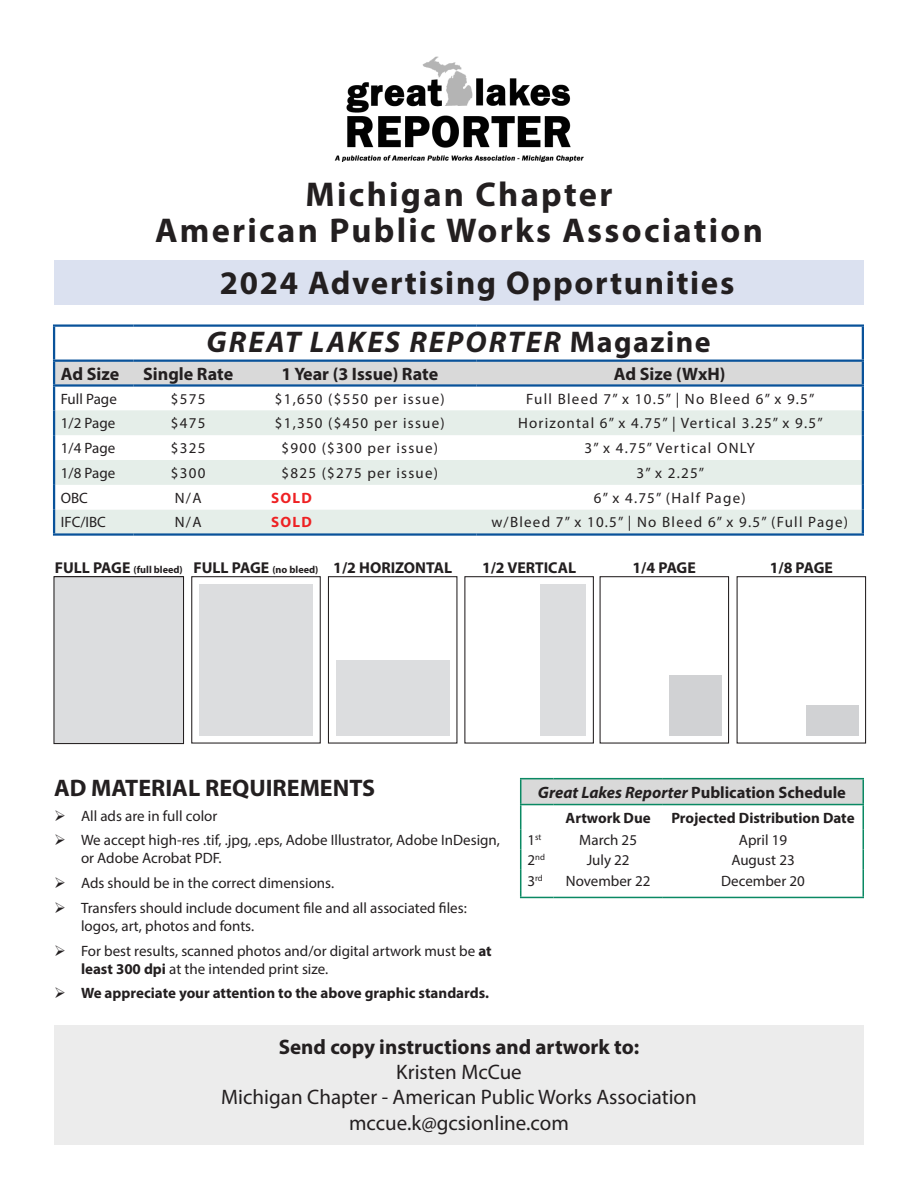
<style>
.page{position:relative;width:918px;height:1188px;background:#fff}
.page>*{position:absolute;margin:0;border:0;box-sizing:border-box;transform-origin:0 0}
.heading_9{font:700 34.5px "Myriad Pro";letter-spacing:.065em;color:#231f20}
.heading_2{font:700 33px "Myriad Pro";letter-spacing:.05em;color:#231f20}
.heading_2-2{font:italic 700 30px "Myriad Pro";letter-spacing:.07em;color:#231f20}
.t1{font:700 24px "Myriad Pro";color:#231f20}
.No_Spacing{font:21px "Myriad Pro";color:#231f20}
.No_Spacing-2{font:700 21px "Myriad Pro";color:#231f20}
.heading_7{font:700 18px "Myriad Pro";color:#231f20}
.heading_1{font:700 16.5px "Myriad Pro";color:#231f20}
.t2{font:700 15.75px "Myriad Pro";color:#231f20}
.t3{font:15px/18px "Myriad Pro";color:#231f20}
.t4{font:15px "Myriad Pro";letter-spacing:.085em;color:#231f20}
.heading_4{font:700 15px "Myriad Pro";color:#231f20}
.t5{font:700 15px "Myriad Pro";letter-spacing:.085em;color:#ee2123}
.t6{font:700 10.2px "Myriad Pro";color:#231f20}
.t7{font:8.7px "Myriad Pro";color:#231f20}
.s1{font-style:normal}
.s2{font-size:15.75px}
.s3{font-weight:700}
.s4{font-style:italic}
.s5{font-size:15px}
</style>
<div class="page">
<div style="left:191px;top:576px;width:130px;height:168px;border:1px solid #231f20"></div>
<div style="left:199px;top:584px;width:114px;height:152px;background:#dcdddf"></div>
<div style="left:328px;top:576px;width:129px;height:168px;border:1px solid #231f20"></div>
<div style="left:336px;top:660px;width:113px;height:76px;background:#dcdddf"></div>
<div style="left:600px;top:576px;width:129px;height:168px;border:1px solid #231f20"></div>
<div style="left:669px;top:675px;width:53px;height:61px;background:#d1d2d4"></div>
<div style="left:806px;top:705px;width:53px;height:31px;background:#d1d2d4"></div>
<div style="left:737px;top:576px;width:129px;height:168px;border:1px solid #231f20"></div>
<div style="left:54px;top:577px;width:130px;height:167px;background:#dcdddf"></div>
<div style="left:53px;top:576px;width:131px;height:168px;border:1px solid #231f20"></div>
<div style="left:464px;top:576px;width:130px;height:168px;border:1px solid #231f20"></div>
<div style="left:541px;top:584px;width:45px;height:152px;background:#dcdddf"></div>
<div style="left:521px;top:779px;width:342px;height:26px;background:#d9d9d9"></div>
<hr style="left:862px;top:779px;width:2px;height:25px;background:#0a8963">
<hr style="left:862px;top:805px;width:2px;height:24px;background:#0a8963">
<hr style="left:862px;top:829px;width:2px;height:21px;background:#0a8963">
<hr style="left:862px;top:850px;width:2px;height:20px;background:#0a8963">
<hr style="left:862px;top:870px;width:2px;height:20px;background:#0a8963">
<svg style="left:520px;top:779px;width:1px;height:118px"></svg>
<svg style="left:862px;top:890px;width:2px;height:7px"></svg>
<hr style="left:520px;top:897px;width:33px;height:1px;background:#0a8963">
<hr style="left:554px;top:897px;width:109px;height:1px;background:#0a8963">
<hr style="left:663px;top:897px;width:201px;height:1px;background:#0a8963">
<hr style="left:520px;top:778px;width:33px;height:1px;background:#0a8963">
<hr style="left:554px;top:778px;width:109px;height:1px;background:#0a8963">
<hr style="left:663px;top:778px;width:201px;height:1px;background:#0a8963">
<hr style="left:520px;top:804px;width:33px;height:1px;background:#0a8963">
<hr style="left:554px;top:804px;width:109px;height:1px;background:#0a8963">
<hr style="left:663px;top:804px;width:201px;height:1px;background:#0a8963">
<div style="left:55px;top:362px;width:807px;height:22px;background:#d9d9d9"></div>
<svg style="left:55px;top:410px;width:807px;height:123px;fill:#e5eee9"></svg>
<hr style="left:53px;top:324px;width:80px;height:3px;background:#09529a">
<hr style="left:53px;top:327px;width:2px;height:33px;background:#09529a">
<hr style="left:133px;top:324px;width:110px;height:3px;background:#09529a">
<hr style="left:243px;top:324px;width:234px;height:3px;background:#09529a">
<hr style="left:477px;top:324px;width:387px;height:3px;background:#09529a">
<hr style="left:53px;top:362px;width:2px;height:22px;background:#09529a">
<hr style="left:53px;top:387px;width:2px;height:23px;background:#09529a">
<hr style="left:53px;top:410px;width:2px;height:25px;background:#09529a">
<hr style="left:53px;top:435px;width:2px;height:25px;background:#09529a">
<hr style="left:53px;top:460px;width:2px;height:25px;background:#09529a">
<hr style="left:53px;top:485px;width:2px;height:25px;background:#09529a">
<hr style="left:53px;top:510px;width:2px;height:23px;background:#09529a">
<hr style="left:862px;top:362px;width:2px;height:22px;background:#09529a">
<hr style="left:862px;top:387px;width:2px;height:23px;background:#09529a">
<hr style="left:862px;top:410px;width:2px;height:25px;background:#09529a">
<hr style="left:862px;top:435px;width:2px;height:25px;background:#09529a">
<hr style="left:862px;top:460px;width:2px;height:25px;background:#09529a">
<hr style="left:862px;top:485px;width:2px;height:25px;background:#09529a">
<hr style="left:862px;top:510px;width:2px;height:23px;background:#09529a">
<hr style="left:862px;top:327px;width:2px;height:33px;background:#09529a">
<hr style="left:53px;top:360px;width:80px;height:2px;background:#09529a">
<hr style="left:133px;top:360px;width:110px;height:2px;background:#09529a">
<hr style="left:243px;top:360px;width:234px;height:2px;background:#09529a">
<hr style="left:477px;top:360px;width:387px;height:2px;background:#09529a">
<hr style="left:53px;top:533px;width:80px;height:3px;background:#09529a">
<hr style="left:133px;top:533px;width:110px;height:3px;background:#09529a">
<hr style="left:243px;top:533px;width:234px;height:3px;background:#09529a">
<hr style="left:477px;top:533px;width:387px;height:3px;background:#09529a">
<hr style="left:53px;top:384px;width:80px;height:3px;background:#09529a">
<hr style="left:133px;top:384px;width:110px;height:3px;background:#09529a">
<hr style="left:243px;top:384px;width:234px;height:3px;background:#09529a">
<hr style="left:477px;top:384px;width:387px;height:3px;background:#09529a">
<img style="left:334px;top:56px;width:250px;height:106px">
<div style="left:54px;top:1026px;width:810px;height:119px;background:#ececec"></div>
<div style="left:54px;top:260px;width:810px;height:45px;background:#dbe1f0"></div>
<p class="heading_9" style="left:305px;top:172px;width:309px">Michigan Chapter</p>
<p class="heading_9" style="left:155px;top:208px;width:609px">American Public Works Association</p>
<p class="heading_2" style="left:220px;top:261px;width:516px">2024 Advertising Opportunities</p>
<p class="heading_2-2" style="left:207px;top:322px;width:506px">GREAT LAKES REPORTER <span class="s1">Magazine</span></p>
<p class="heading_7" style="left:61px;top:362px;width:60px">Ad Size</p>
<p class="heading_7" style="left:143px;top:362px;width:92px">Single Rate</p>
<p class="heading_7" style="left:281px;top:362px;width:158px">1 Year (3 Issue) Rate</p>
<p class="heading_7" style="left:614px;top:362px;width:113px">Ad Size (WxH)</p>
<p class="t3" style="left:61px;top:390px;width:58px">Full Page</p>
<p class="t3" style="left:171px;top:390px;width:36px">$575</p>
<p class="t4" style="left:275px;top:390px;width:171px">$1,650 ($550 per issue)</p>
<p class="t4" style="left:526px;top:390px;width:290px">Full Bleed 7” x 10.5” | No Bleed 6” x 9.5”</p>
<p class="t3" style="left:61px;top:414px;width:56px">1/2 Page</p>
<p class="t3" style="left:171px;top:414px;width:36px">$475</p>
<p class="t4" style="left:275px;top:414px;width:171px">$1,350 ($450 per issue)</p>
<p class="t4" style="left:518px;top:414px;width:306px">Horizontal 6” x 4.75” | Vertical 3.25” x 9.5”</p>
<p class="t3" style="left:61px;top:439px;width:56px">1/4 Page</p>
<p class="t3" style="left:171px;top:439px;width:36px">$325</p>
<p class="t4" style="left:282px;top:439px;width:158px">$900 ($300 per issue)</p>
<p class="t4" style="left:585px;top:439px;width:172px">3” x 4.75” Vertical ONLY</p>
<p class="t3" style="left:61px;top:464px;width:56px">1/8 Page</p>
<p class="t3" style="left:171px;top:464px;width:36px">$300</p>
<p class="t4" style="left:282px;top:464px;width:158px">$825 ($275 per issue)</p>
<p class="t3" style="left:637px;top:464px;width:69px">3” x 2.25”</p>
<p class="t3" style="left:61px;top:489px;width:29px">OBC</p>
<p class="t3" style="left:175px;top:489px;width:28px">N/A</p>
<p class="t5" style="left:271px;top:488px;width:42px">SOLD</p>
<p class="t4" style="left:594px;top:489px;width:153px">6” x 4.75” (Half Page)</p>
<p class="t3" style="left:61px;top:513px;width:47px">IFC/IBC</p>
<p class="t3" style="left:175px;top:513px;width:28px">N/A</p>
<p class="t5" style="left:271px;top:512px;width:42px">SOLD</p>
<p class="t4" style="left:491px;top:513px;width:358px">w/Bleed 7” x 10.5” | No Bleed 6” x 9.5” (Full Page)</p>
<p class="t6" style="left:55px;top:563px;width:130px"><span class="s2">FULL PAGE</span> (full bleed)</p>
<p class="t6" style="left:194px;top:563px;width:126px"><span class="s2">FULL PAGE</span> (no bleed)</p>
<p class="t2" style="left:333px;top:558px;width:120px">1/2 HORIZONTAL</p>
<p class="t2" style="left:482px;top:558px;width:96px">1/2 VERTICAL</p>
<p class="t2" style="left:633px;top:557px;width:65px">1/4 PAGE</p>
<p class="t2" style="left:770px;top:557px;width:65px">1/8 PAGE</p>
<p class="t1" style="left:54px;top:772px;width:323px">AD MATERIAL REQUIREMENTS</p>
<p class="t3" style="left:81px;top:806px;width:138px">All ads are in full color</p>
<p class="t3" style="left:81px;top:831px;width:420px">We accept high-res .tif, .jpg, .eps, Adobe Illustrator, Adobe InDesign, or Adobe Acrobat PDF.</p>
<p class="t3" style="left:81px;top:874px;width:255px">Ads should be in the correct dimensions.</p>
<p class="t3" style="left:81px;top:899px;width:387px">Transfers should include document file and all associated files: logos, art, photos and fonts.</p>
<p class="t3" style="left:81px;top:941px;width:412px">For best results, scanned photos and/or digital artwork must be <span class="s3">at least 300 dpi</span> at the intended print size.</p>
<p class="heading_4" style="left:81px;top:984px;width:409px">We appreciate your attention to the above graphic standards.</p>
<p class="heading_1" style="left:538px;top:781px;width:310px"><span class="s4">Great Lakes Reporter</span> Publication Schedule</p>
<p class="heading_4" style="left:566px;top:808px;width:87px">Artwork Due</p>
<p class="heading_4" style="left:671px;top:808px;width:185px">Projected Distribution Date</p>
<p class="t7" style="left:527px;top:832px;width:16px"><span class="s5">1</span>st</p>
<p class="t3" style="left:579px;top:831px;width:59px">March 25</p>
<p class="t3" style="left:739px;top:831px;width:50px">April 19</p>
<p class="t7" style="left:527px;top:852px;width:19px"><span class="s5">2</span>nd</p>
<p class="t3" style="left:587px;top:851px;width:44px">July 22</p>
<p class="t3" style="left:731px;top:851px;width:65px">August 23</p>
<p class="t7" style="left:527px;top:872px;width:17px"><span class="s5">3</span>rd</p>
<p class="t3" style="left:566px;top:871px;width:86px">November 22</p>
<p class="t3" style="left:721px;top:871px;width:85px">December 20</p>
<p class="No_Spacing-2" style="left:279px;top:1033px;width:362px">Send copy instructions and artwork to:</p>
<p class="No_Spacing" style="left:396px;top:1059px;width:127px">Kristen McCue</p>
<p class="No_Spacing" style="left:221px;top:1084px;width:477px">Michigan Chapter - American Public Works Association</p>
<p class="No_Spacing" style="left:349px;top:1110px;width:221px">mccue.k@gcsionline.com</p>
</div>
